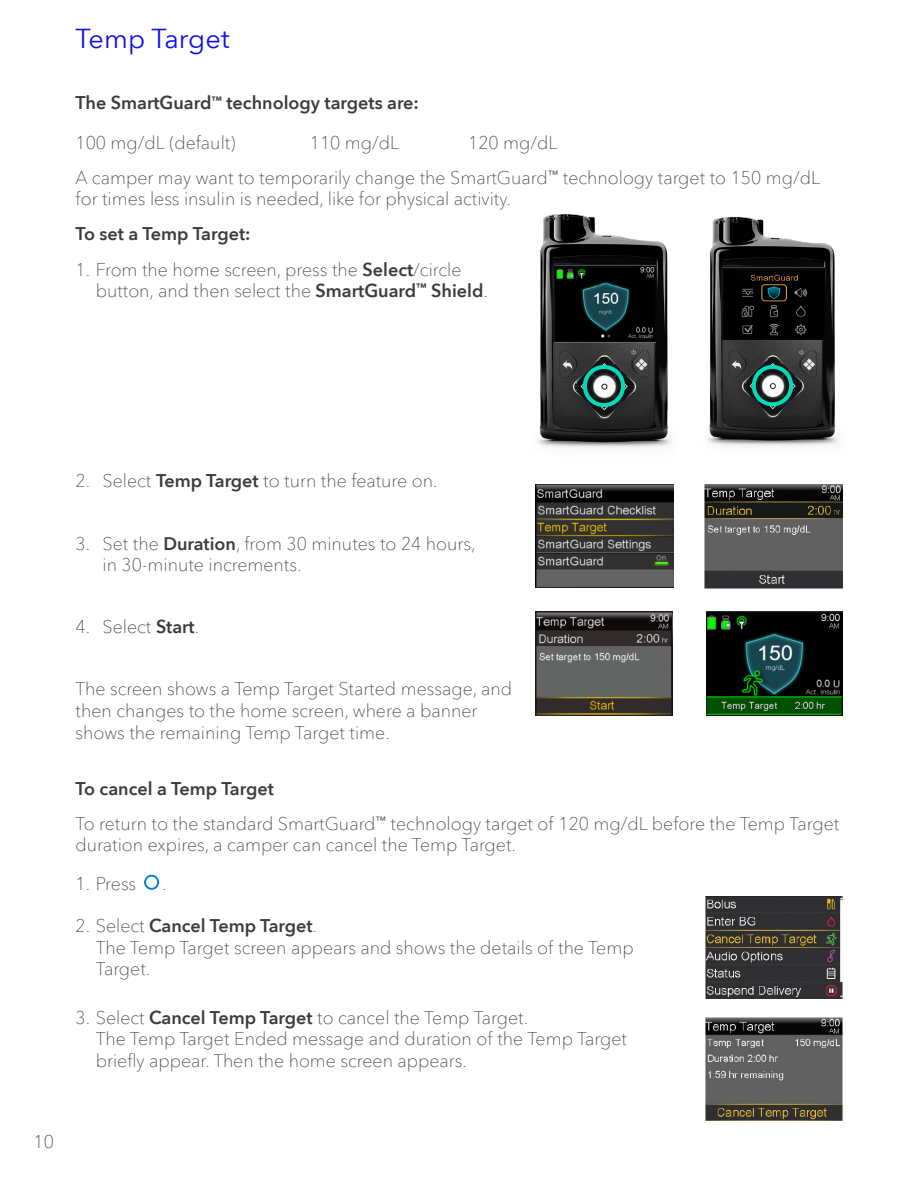
<style>
.page{position:relative;width:918px;height:1188px;background:#fff}
.page>*{position:absolute;margin:0;border:0;box-sizing:border-box;transform-origin:0 0}
.t1{font:27px "Avenir Next World";letter-spacing:.005em;color:#1010eb}
.t2{font:100 18px/21.6px "Avenir Next World";color:#3c3c3c}
.t3{font:600 18px/39.2px "Avenir Next World";color:#3c3c3c}
.s1{font-weight:100}
.s2{font-weight:600}
</style>
<div class="page">
<div style="left:144px;top:875px;width:15px;height:15px;border:2px solid #008acb;border-radius:50%"></div>
<img style="left:538px;top:214px;width:134px;height:234px">
<div style="left:583px;top:365px;width:42px;height:42px;border:4px solid #00dcb9;border-radius:50%"></div>
<img style="left:553px;top:265px;width:103px;height:77px">
<img style="left:707px;top:216px;width:132px;height:230px">
<div style="left:752px;top:365px;width:41px;height:41px;border:4px solid #00dcb9;border-radius:50%"></div>
<img style="left:723px;top:267px;width:101px;height:72px">
<img style="left:705px;top:485px;width:137px;height:103px">
<img style="left:535px;top:485px;width:138px;height:103px">
<img style="left:705px;top:896px;width:137px;height:102px">
<img style="left:705px;top:1018px;width:137px;height:102px">
<img style="left:536px;top:611px;width:137px;height:105px">
<img style="left:706px;top:612px;width:136px;height:103px">
<h1 class="t1" style="left:76px;top:17px;width:155px">Temp Target</h1>
<p class="t3" style="left:76px;top:84px;width:345px">The SmartGuard<sup>™</sup> technology targets are:<br><span class="s1">100 mg/dL (default)</span></p>
<p class="t2" style="left:76px;top:125px;width:746px;line-height:35.1px;text-indent:393px">120 mg/dL<br>A camper may want to temporarily change the SmartGuard<sup>™</sup> technology target to 150 mg/dL</p>
<p class="t2" style="left:76px;top:188px;width:434px">for times less insulin is needed, like for physical activity.</p>
<p class="t3" style="left:76px;top:215px;width:177px">To set a Temp Target:</p>
<p class="t2" style="left:96px;top:258px;width:390px;text-indent:-20px">1. From the home screen, press the <span class="s2">Select</span>/circle button, and then select the <span class="s2">SmartGuard</span><sup>™</sup> <span class="s2">Shield</span>.</p>
<p class="t2" style="left:310px;top:132px;width:91px">110 mg/dL</p>
<p class="t2" style="left:76px;top:470px;width:360px">2. Select <span class="s2">Temp Target</span> to turn the feature on.</p>
<p class="t2" style="left:103px;top:532px;width:374px;text-indent:-27px">3. Set the <span class="s2">Duration</span>, from 30 minutes to 24 hours, in 30-minute increments.</p>
<p class="t2" style="left:76px;top:616px;width:122px">4. Select <span class="s2">Start</span>.</p>
<p class="t2" style="left:76px;top:678px;width:438px">The screen shows a Temp Target Started message, and then changes to the home screen, where a banner shows the remaining Temp Target time.</p>
<p class="t2" style="left:76px;top:771px;width:765px;line-height:35.1px"><span class="s2">To cancel a Temp Target<br></span>To return to the standard SmartGuard<sup>™</sup> technology target of 120 mg/dL before the Temp Target</p>
<p class="t2" style="left:76px;top:834px;width:439px">duration expires, a camper can cancel the Temp Target.</p>
<p class="t2" style="left:76px;top:873px;width:62px">1. Press</p>
<p class="t2" style="left:162px;top:873px;width:3px">.</p>
<p class="t2" style="left:96px;top:915px;width:539px;text-indent:-20px">2. Select <span class="s2">Cancel Temp Target</span>.<br>The Temp Target screen appears and shows the details of the Temp<br>Target.</p>
<p class="t2" style="left:96px;top:1007px;width:533px;text-indent:-20px">3. Select <span class="s2">Cancel Temp Target</span> to cancel the Temp Target.<br>The Temp Target Ended message and duration of the Temp Target briefly appear. Then the home screen appears.</p>
<p class="t2" style="left:34px;top:1131px;width:22px">10</p>
</div>
